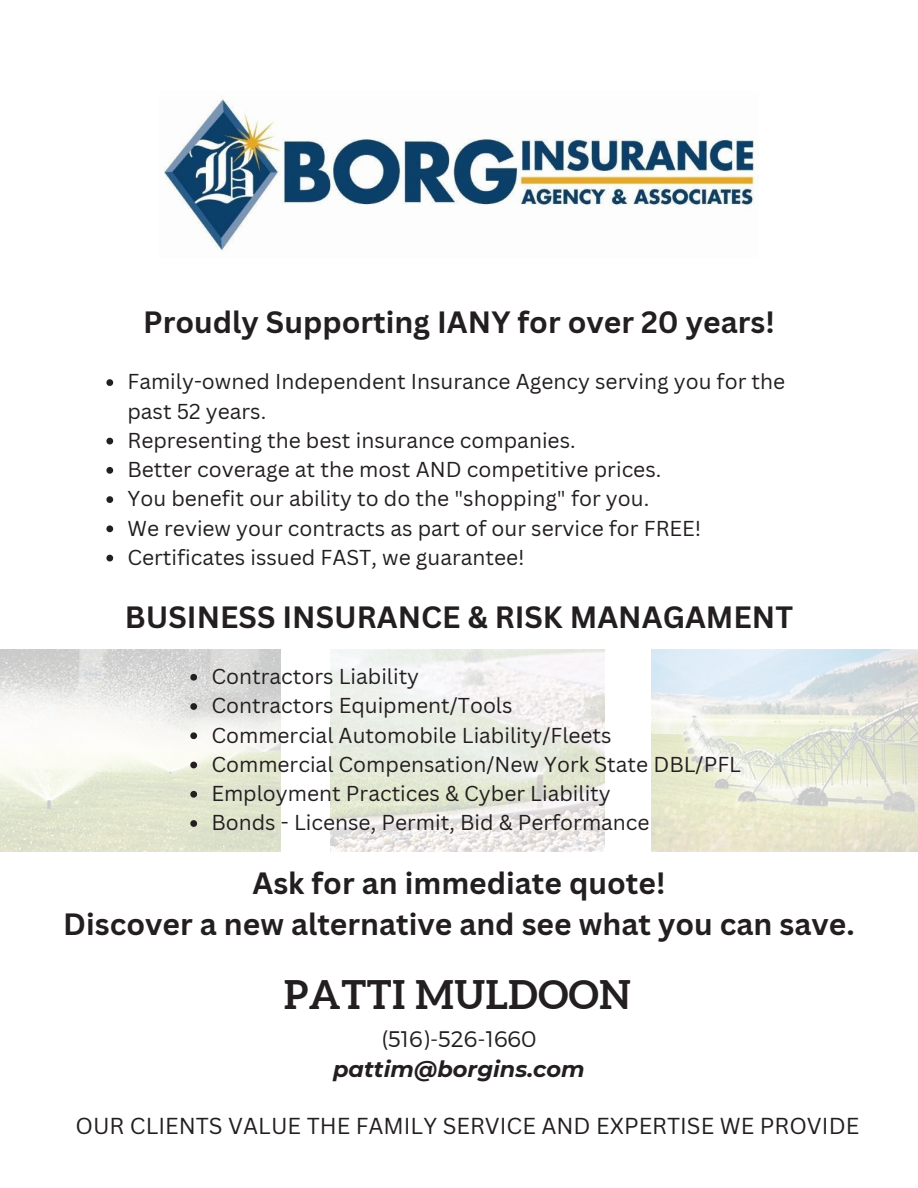
<style>
.page{position:relative;width:918px;height:1188px;background:#fff}
.page>*{position:absolute;margin:0;border:0;box-sizing:border-box;transform-origin:0 0}
.t1{font:700 39.3px "Aleo";letter-spacing:.015em;color:#231f20}
.t2{font:700 30px/41.7px "Canva Sans";color:#231f20;text-align:center}
.t3{font:22.5px "Canva Sans";color:#231f20}
.t4{font:italic 700 22.5px/30.3px "Montserrat";color:#231f20;text-align:center}
.t5{font:21px/29.2px "Canva Sans";color:#231f20}
.s1{font-weight:300;font-style:normal}
</style>
<div class="page">
<img style="left:164px;top:99px;width:595px;height:152px">
<img style="left:652px;top:650px;width:265px;height:201px">
<img style="left:0;top:650px;width:280px;height:201px">
<img style="left:330px;top:650px;width:275px;height:201px">
<svg style="left:106px;top:379px;width:7px;height:7px"></svg>
<svg style="left:106px;top:438px;width:7px;height:6px"></svg>
<svg style="left:106px;top:467px;width:7px;height:7px"></svg>
<svg style="left:106px;top:496px;width:7px;height:7px"></svg>
<svg style="left:106px;top:525px;width:7px;height:7px"></svg>
<svg style="left:106px;top:555px;width:7px;height:6px"></svg>
<svg style="left:190px;top:674px;width:7px;height:7px"></svg>
<svg style="left:190px;top:703px;width:7px;height:7px"></svg>
<svg style="left:190px;top:732px;width:7px;height:7px"></svg>
<svg style="left:190px;top:762px;width:7px;height:6px"></svg>
<svg style="left:190px;top:791px;width:7px;height:7px"></svg>
<svg style="left:190px;top:820px;width:7px;height:7px"></svg>
<p class="t2" style="left:143px;top:302px;width:633px">Proudly Supporting IANY for over 20 years!</p>
<p class="t5" style="left:127px;top:367px;width:659px">Family-owned Independent Insurance Agency serving you for the past 52 years.<br>Representing the best insurance companies.<br>Better coverage at the most AND competitive prices.<br>You benefit our ability to do the "shopping" for you.<br>We review your contracts as part of our service for FREE!<br>Certificates issued FAST, we guarantee!</p>
<p class="t2" style="left:125px;top:597px;width:670px">BUSINESS INSURANCE &amp; RISK MANAGAMENT</p>
<p class="t5" style="left:211px;top:662px;width:531px">Contractors Liability<br>Contractors Equipment/Tools<br>Commercial Automobile Liability/Fleets<br>Commercial Compensation/New York State DBL/PFL Employment Practices &amp; Cyber Liability<br>Bonds - License, Permit, Bid &amp; Performance</p>
<p class="t2" style="left:63px;top:863px;width:793px">Ask for an immediate quote!<br>Discover a new alternative and see what you can save.</p>
<p class="t1" style="left:284px;top:972px;width:348px">PATTI MULDOON</p>
<p class="t4" style="left:333px;top:1023px;width:253px"><span class="s1">(516)-526-1660 </span>pattim@borgins.com</p>
<p class="t3" style="left:75px;top:1112px;width:785px">OUR CLIENTS VALUE THE FAMILY SERVICE AND EXPERTISE WE PROVIDE</p>
</div>
